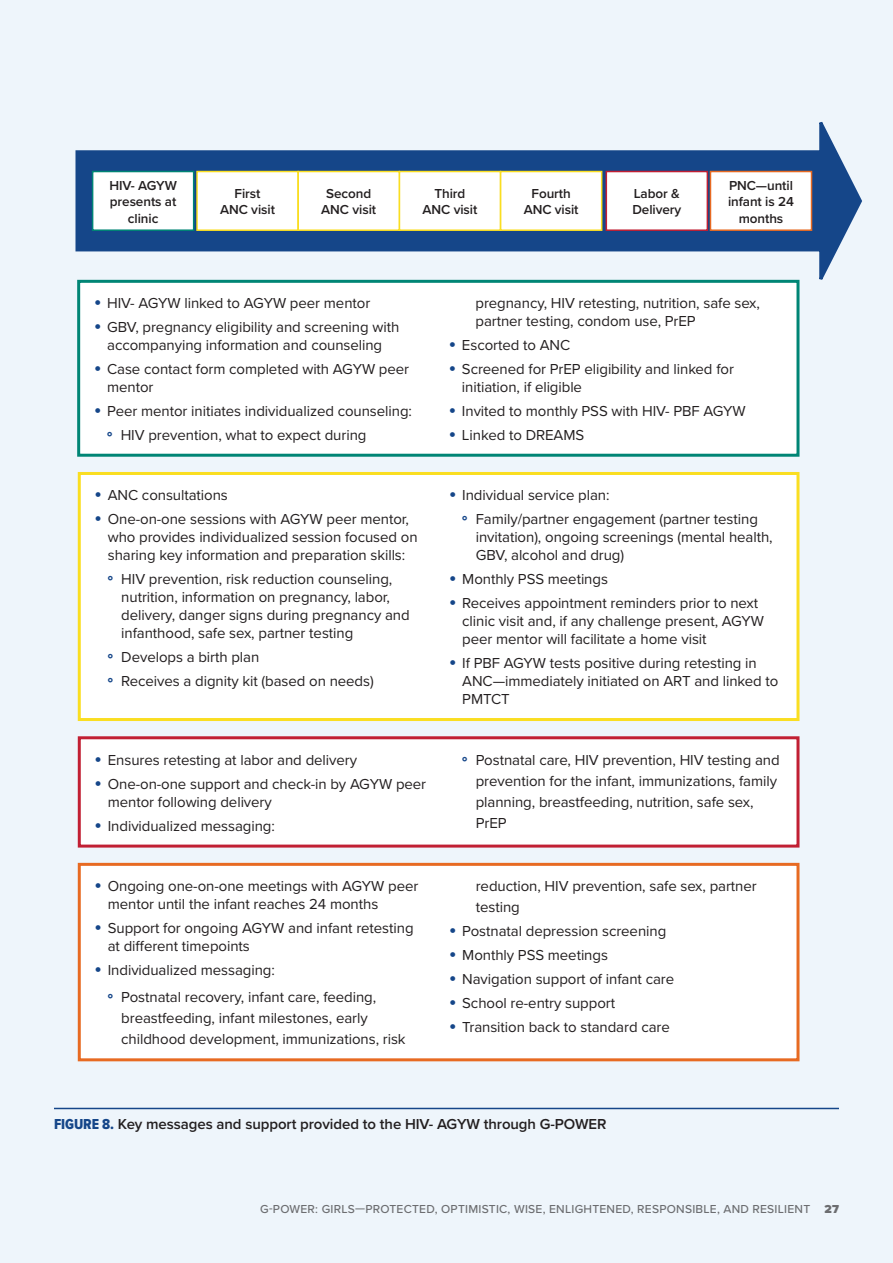
<style>
.page{position:relative;width:893px;height:1263px;background:#eef5fb}
.page>*{position:absolute;margin:0;border:0;box-sizing:border-box;transform-origin:0 0}
.t1{font:15px/18px "Proxima Nova";letter-spacing:-.005em;color:#231f20}
.t2{font:600 15px "Proxima Nova";letter-spacing:-.005em;color:#231f20}
.t3{font:600 13.5px/16.5px "Proxima Nova";letter-spacing:-.005em;color:#231f20;text-align:center}
.t4{font:500 12px "Proxima Nova";letter-spacing:.02em;color:#6c6d70}
.s1{font-family:"Proxima Nova Cond";font-size:22.5px;color:#154689}
.s2{font-family:"Proxima Nova Cond Extrabld";font-size:16.5px;color:#154689}
.s3{font-family:"Proxima Nova Cond Extrabld";font-weight:400;color:#154689}
.s4{font-weight:900}
</style>
<div class="page">
<svg style="left:75px;top:122px;width:787px;height:170px"></svg>
<div style="left:93px;top:172px;width:101px;height:58px;background:#fff"></div>
<div style="left:92px;top:171px;width:102px;height:60px;border:2px solid #008575"></div>
<div style="left:197px;top:172px;width:101px;height:58px;background:#fff"></div>
<div style="left:196px;top:171px;width:103px;height:60px;border:2px solid #fade21"></div>
<div style="left:399px;top:172px;width:101px;height:58px;background:#fff"></div>
<div style="left:399px;top:171px;width:102px;height:60px;border:2px solid #fade21"></div>
<div style="left:298px;top:172px;width:101px;height:58px;background:#fff"></div>
<div style="left:297px;top:171px;width:103px;height:60px;border:2px solid #fade21"></div>
<div style="left:501px;top:172px;width:101px;height:58px;background:#fff"></div>
<div style="left:500px;top:171px;width:102px;height:60px;border:2px solid #fade21"></div>
<div style="left:606px;top:172px;width:101px;height:58px;background:#fff"></div>
<div style="left:606px;top:171px;width:102px;height:60px;border:2px solid #c11f33"></div>
<div style="left:710px;top:172px;width:101px;height:58px;background:#fff"></div>
<div style="left:710px;top:171px;width:102px;height:60px;border:2px solid #e76a22"></div>
<div style="left:79px;top:281px;width:719px;height:174px;background:#fff"></div>
<div style="left:77px;top:280px;width:722px;height:177px;border:3px solid #008575"></div>
<div style="left:79px;top:473px;width:719px;height:246px;background:#fff"></div>
<div style="left:78px;top:472px;width:721px;height:249px;border:3px solid #fade21"></div>
<div style="left:79px;top:738px;width:719px;height:108px;background:#fff"></div>
<div style="left:78px;top:736px;width:721px;height:111px;border:3px solid #c11f33"></div>
<div style="left:79px;top:864px;width:719px;height:196px;background:#fff"></div>
<div style="left:78px;top:863px;width:721px;height:198px;border:3px solid #e76a22"></div>
<hr style="left:54px;top:1108px;width:785px;height:1px;background:#154689">
<p class="t3" style="left:321px;top:185px;width:56px">Second<br>ANC visit</p>
<p class="t3" style="left:524px;top:185px;width:56px">Fourth<br>ANC visit</p>
<p class="t3" style="left:632px;top:185px;width:50px;text-align:left">Labor &amp;<br>Delivery</p>
<p class="t3" style="left:728px;top:177px;width:67px">PNC—until infant is 24 months</p>
<p class="t3" style="left:109px;top:177px;width:69px">HIV- AGYW presents at clinic</p>
<p class="t3" style="left:220px;top:185px;width:56px">First<br>ANC visit</p>
<p class="t3" style="left:422px;top:185px;width:56px">Third<br>ANC visit</p>
<p class="t1" style="left:94px;top:293px;width:278px"><span class="s1">•</span> HIV- AGYW linked to AGYW peer mentor</p>
<p class="t1" style="left:94px;top:317px;width:307px;text-align:center"><span class="s1">•</span> GBV, pregnancy eligibility and screening with accompanying information and counseling</p>
<p class="t1" style="left:107px;top:359px;width:303px;text-indent:-14px"><span class="s1">•</span> Case contact form completed with AGYW peer mentor</p>
<p class="t1" style="left:107px;top:398px;width:306px;line-height:24px;text-indent:-13px"><span class="s1">•</span> Peer mentor initiates individualized counseling: <span class="s2">°</span> HIV prevention, what to expect during</p>
<p class="t1" style="left:94px;top:486px;width:135px"><span class="s1">•</span> ANC consultations</p>
<p class="t1" style="left:108px;top:510px;width:311px;text-indent:-13px"><span class="s1">•</span> One-on-one sessions with AGYW peer mentor, who provides individualized session focused on sharing key information and preparation skills:</p>
<p class="t1" style="left:121px;top:570px;width:290px;text-indent:-14px"><span class="s2">°</span> HIV prevention, risk reduction counseling, nutrition, information on pregnancy, labor, delivery, danger signs during pregnancy and infanthood, safe sex, partner testing</p>
<p class="t1" style="left:108px;top:645px;width:268px;line-height:24px"><span class="s2">°</span> Develops a birth plan<br><span class="s2">°</span> Receives a dignity kit (based on needs)</p>
<p class="t1" style="left:94px;top:750px;width:264px"><span class="s1">•</span> Ensures retesting at labor and delivery</p>
<p class="t1" style="left:108px;top:774px;width:320px;text-indent:-13px"><span class="s1">•</span> One-on-one support and check-in by AGYW peer mentor following delivery</p>
<p class="t1" style="left:94px;top:816px;width:182px"><span class="s1">•</span> Individualized messaging:</p>
<p class="t1" style="left:108px;top:876px;width:312px;text-indent:-13px"><span class="s1">•</span> Ongoing one-on-one meetings with AGYW peer mentor until the infant reaches 24 months</p>
<p class="t1" style="left:108px;top:918px;width:307px;text-indent:-13px"><span class="s1">•</span> Support for ongoing AGYW and infant retesting at different timepoints</p>
<p class="t1" style="left:108px;top:956px;width:270px;line-height:27px;text-indent:-13px"><span class="s1">•</span> Individualized messaging:<br><span class="s2">°</span> Postnatal recovery, infant care, feeding,</p>
<p class="t1" style="left:121px;top:1007px;width:286px;line-height:21px">breastfeeding, infant milestones, early childhood development, immunizations, risk</p>
<p class="t1" style="left:475px;top:293px;width:286px">pregnancy, HIV retesting, nutrition, safe sex, partner testing, condom use, PrEP</p>
<p class="t1" style="left:448px;top:335px;width:123px"><span class="s1">•</span> Escorted to ANC</p>
<p class="t1" style="left:462px;top:359px;width:273px;text-indent:-14px"><span class="s1">•</span> Screened for PrEP eligibility and linked for initiation, if eligible</p>
<p class="t1" style="left:448px;top:401px;width:299px"><span class="s1">•</span> Invited to monthly PSS with HIV- PBF AGYW</p>
<p class="t1" style="left:448px;top:425px;width:137px"><span class="s1">•</span> Linked to DREAMS</p>
<p class="t1" style="left:462px;top:483px;width:297px;line-height:24px;text-indent:-13px"><span class="s1">•</span> Individual service plan:<br><span class="s2">°</span> Family/partner engagement (partner testing</p>
<p class="t1" style="left:476px;top:528px;width:298px">invitation), ongoing screenings (mental health,<br>GBV, alcohol and drug)</p>
<p class="t1" style="left:449px;top:570px;width:161px"><span class="s1">•</span> Monthly PSS meetings</p>
<p class="t1" style="left:462px;top:594px;width:303px;text-indent:-14px"><span class="s1">•</span> Receives appointment reminders prior to next clinic visit and, if any challenge present, AGYW peer mentor will facilitate a home visit</p>
<p class="t1" style="left:462px;top:654px;width:318px;text-indent:-14px"><span class="s1">•</span> If PBF AGYW tests positive during retesting in<br>ANC—immediately initiated on ART and linked to<br>PMTCT</p>
<p class="t1" style="left:476px;top:748px;width:305px;line-height:21px;text-indent:-14px"><span class="s2">°</span> Postnatal care, HIV prevention, HIV testing and prevention for the infant, immunizations, family planning, breastfeeding, nutrition, safe sex, PrEP</p>
<p class="t1" style="left:476px;top:875px;width:282px;line-height:21px">reduction, HIV prevention, safe sex, partner testing</p>
<p class="t1" style="left:449px;top:921px;width:219px"><span class="s1">•</span> Postnatal depression screening</p>
<p class="t1" style="left:449px;top:945px;width:161px"><span class="s1">•</span> Monthly PSS meetings</p>
<p class="t1" style="left:449px;top:969px;width:227px"><span class="s1">•</span> Navigation support of infant care</p>
<p class="t1" style="left:449px;top:993px;width:168px"><span class="s1">•</span> School re-entry support</p>
<p class="t1" style="left:449px;top:1017px;width:223px"><span class="s1">•</span> Transition back to standard care</p>
<p class="t2" style="left:54px;top:1113px;width:554px"><span class="s3">FIGURE 8.</span> Key messages and support provided to the HIV- AGYW through G-POWER</p>
<p class="t4" style="left:260px;top:1200px;width:580px">G-POWER: GIRLS—PROTECTED, OPTIMISTIC, WISE, ENLIGHTENED, RESPONSIBLE, AND RESILIENT <span class="s4">27</span></p>
</div>
